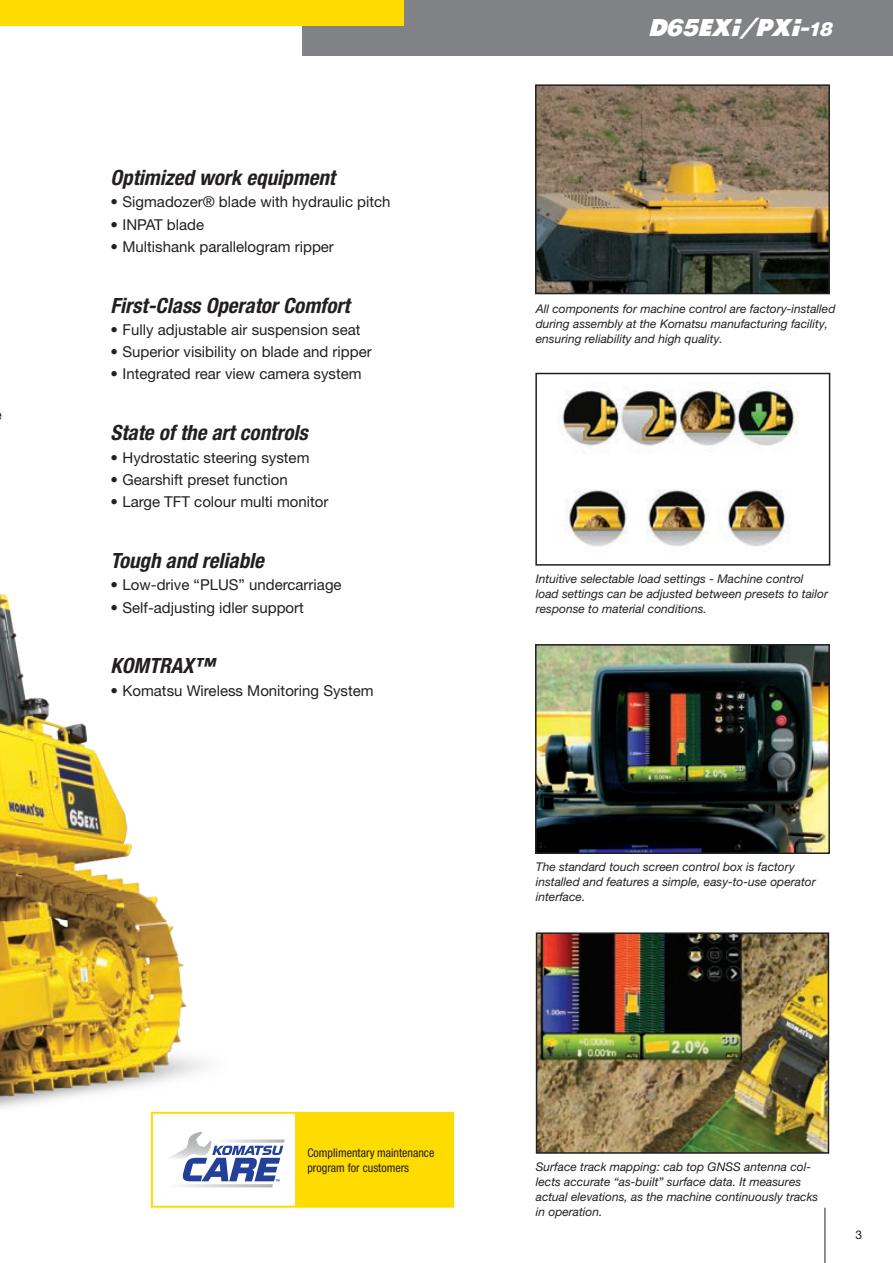
<style>
.page{position:relative;width:893px;height:1263px;background:#fff}
.page>*{position:absolute;margin:0;border:0;box-sizing:border-box;transform-origin:0 0}
.t1{font:italic 22.5px "Komatsu VI";letter-spacing:-.085em;color:#fff}
.t2{font:italic 700 condensed 21px "Helvetica Neue LT Pro";color:#231f20}
.t3{font:15px "Helvetica Neue LT Pro";color:#231f20}
.t4{font:italic 12px/15px "Helvetica Neue LT Pro";color:#231f20}
.t5{font:condensed 12px/15px "Helvetica Neue LT Pro";color:#231f20}
.t6{font:12px "Helvetica Neue LT Pro";color:#231f20}
.s1{font-size:18px}
</style>
<div class="page">
<div style="left:303px;top:0;width:590px;height:55px;background:#808285"></div>
<div style="left:0;top:0;width:404px;height:26px;background:#ffdc01"></div>
<img style="left:0;top:593px;width:229px;height:614px">
<hr style="left:825px;top:1208px;width:1px;height:55px;background:#231f20">
<img style="left:538px;top:87px;width:289px;height:204px">
<div style="left:535px;top:84px;width:295px;height:210px;border:2px solid #231f20"></div>
<div style="left:151px;top:1112px;width:303px;height:96px;background:#fff;border:2px solid #ffdc01"></div>
<div style="left:295px;top:1112px;width:159px;height:95px;background:#ffdc01"></div>
<svg style="left:170px;top:1132px;width:115px;height:55px"></svg>
<img style="left:539px;top:935px;width:287px;height:216px">
<div style="left:536px;top:932px;width:293px;height:222px;border:2px solid #231f20"></div>
<img style="left:538px;top:647px;width:289px;height:204px">
<div style="left:535px;top:644px;width:295px;height:210px;border:2px solid #231f20"></div>
<div style="left:535px;top:373px;width:295px;height:193px;border:2px solid #231f20"></div>
<img style="left:560px;top:389px;width:238px;height:158px">
<h2 class="t2" style="left:110px;top:165px;width:226px">Optimized work equipment</h2>
<p class="t3" style="left:110px;top:193px;width:282px">• Sigmadozer® blade with hydraulic pitch</p>
<p class="t3" style="left:110px;top:215px;width:95px">• INPAT blade</p>
<p class="t3" style="left:110px;top:237px;width:225px">• Multishank parallelogram ripper</p>
<h2 class="t2" style="left:110px;top:293px;width:241px">First-Class Operator Comfort</h2>
<p class="t3" style="left:110px;top:320px;width:252px">• Fully adjustable air suspension seat</p>
<p class="t3" style="left:110px;top:343px;width:263px">• Superior visibility on blade and ripper</p>
<p class="t3" style="left:110px;top:365px;width:253px">• Integrated rear view camera system</p>
<h2 class="t2" style="left:110px;top:420px;width:199px">State of the art controls</h2>
<p class="t3" style="left:110px;top:448px;width:200px">• Hydrostatic steering system</p>
<p class="t3" style="left:110px;top:470px;width:179px">• Gearshift preset function</p>
<p class="t3" style="left:110px;top:492px;width:220px">• Large TFT colour multi monitor</p>
<h2 class="t2" style="left:110px;top:548px;width:155px">Tough and reliable</h2>
<p class="t3" style="left:110px;top:576px;width:233px">• Low-drive “PLUS” undercarriage</p>
<p class="t3" style="left:110px;top:598px;width:195px">• Self-adjusting idler support</p>
<h2 class="t2" style="left:110px;top:653px;width:105px">KOMTRAX™</h2>
<p class="t3" style="left:110px;top:681px;width:265px">• Komatsu Wireless Monitoring System</p>
<p class="t5" style="left:307px;top:1145px;width:128px">Complimentary maintenance program for customers</p>
<h1 class="t1" style="left:649px;top:15px;width:186px">D65EXi/PXi<span class="s1">-18</span></h1>
<p class="t4" style="left:536px;top:301px;width:301px">All components for machine control are factory-installed during assembly at the Komatsu manufacturing facility, ensuring reliability and high quality.</p>
<p class="t4" style="left:536px;top:571px;width:294px">Intuitive selectable load settings - Machine control load settings can be adjusted between presets to tailor response to material conditions.</p>
<p class="t4" style="left:536px;top:858px;width:281px">The standard touch screen control box is factory installed and features a simple, easy-to-use operator interface.</p>
<p class="t4" style="left:536px;top:1158px;width:284px">Surface track mapping: cab top GNSS antenna col&shy;lects accurate “as-built” surface data. It measures actual elevations, as the machine continuously tracks in operation.</p>
<p class="t6" style="left:856px;top:1227px;width:8px">3</p>
</div>
